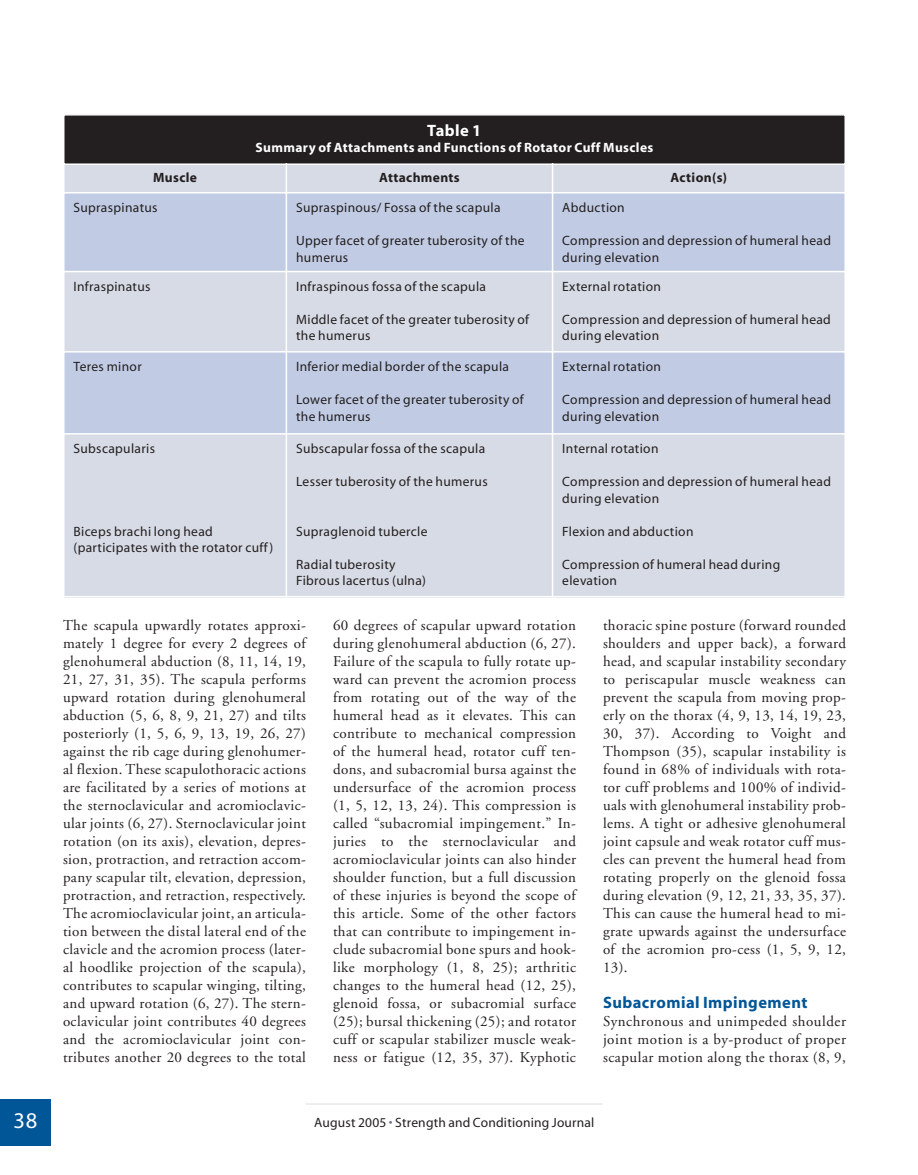
<style>
.page{position:relative;width:918px;height:1175px;background:#fff}
.page>*{position:absolute;margin:0;border:0;box-sizing:border-box;transform-origin:0 0}
.t1{font:22.5px "Myriad";color:#fff}
.t2{font:700 16.5px "Myriad";letter-spacing:.03em;color:#015698}
.t3{font:700 16.5px "Myriad";letter-spacing:.03em;color:#fff}
.t4{font:15px/18px "Adobe Garamond";letter-spacing:.025em;color:#231f20;text-align:justify}
.t5{font:13.5px/16.5px "Myriad";letter-spacing:.025em;color:#231f20}
.t6{font:700 13.5px "Myriad";letter-spacing:.03em;color:#fff}
.t7{font:700 13.5px "Myriad";letter-spacing:.03em;color:#231f20}
.s1{color:#6c7391}
</style>
<div class="page">
<div style="left:0;top:1098px;width:51px;height:47px;background:#015698"></div>
<hr style="left:306px;top:1103px;width:297px;height:1px;background:#e1dbdf">
<div style="left:63px;top:114px;width:782px;height:50px;background:#231f20"></div>
<div style="left:63px;top:164px;width:223px;height:29px;background:#d7dbe5"></div>
<div style="left:286px;top:164px;width:267px;height:29px;background:#d7dbe5"></div>
<div style="left:553px;top:164px;width:293px;height:29px;background:#d7dbe5"></div>
<div style="left:63px;top:193px;width:223px;height:78px;background:#c1cce4"></div>
<div style="left:286px;top:193px;width:267px;height:78px;background:#c1cce4"></div>
<div style="left:553px;top:193px;width:293px;height:78px;background:#c1cce4"></div>
<div style="left:63px;top:271px;width:223px;height:81px;background:#d7dbe5"></div>
<div style="left:286px;top:271px;width:267px;height:81px;background:#d7dbe5"></div>
<div style="left:553px;top:271px;width:293px;height:81px;background:#d7dbe5"></div>
<div style="left:63px;top:352px;width:223px;height:82px;background:#c1cce4"></div>
<div style="left:286px;top:352px;width:267px;height:82px;background:#c1cce4"></div>
<div style="left:553px;top:352px;width:293px;height:82px;background:#c1cce4"></div>
<div style="left:63px;top:434px;width:223px;height:163px;background:#d7dbe5"></div>
<div style="left:286px;top:434px;width:267px;height:163px;background:#d7dbe5"></div>
<div style="left:553px;top:434px;width:293px;height:163px;background:#d7dbe5"></div>
<hr style="left:63px;top:114px;width:1px;height:483px;background:#fff">
<hr style="left:286px;top:163px;width:1px;height:434px;background:#fff">
<hr style="left:552px;top:163px;width:1px;height:434px;background:#fff">
<hr style="left:844px;top:114px;width:2px;height:483px;background:#fff">
<hr style="left:63px;top:114px;width:783px;height:2px;background:#fff">
<hr style="left:63px;top:163px;width:783px;height:2px;background:#fff">
<hr style="left:63px;top:192px;width:783px;height:1px;background:#fff">
<hr style="left:63px;top:271px;width:783px;height:1px;background:#fff">
<hr style="left:63px;top:351px;width:783px;height:1px;background:#fff">
<hr style="left:63px;top:433px;width:783px;height:1px;background:#fff">
<hr style="left:63px;top:596px;width:783px;height:1px;background:#fff">
<p class="t3" style="left:427px;top:124px;width:56px">Table 1</p>
<p class="t6" style="left:256px;top:143px;width:399px">Summary of Attachments and Functions of Rotator Cuff Muscles</p>
<p class="t7" style="left:153px;top:172px;width:45px">Muscle</p>
<p class="t7" style="left:379px;top:172px;width:82px">Attachments</p>
<p class="t7" style="left:671px;top:172px;width:58px">Action(s)</p>
<p class="t5" style="left:74px;top:200px;width:86px">Supraspinatus</p>
<p class="t5" style="left:296px;top:200px;width:206px">Supraspinous/ Fossa of the scapula</p>
<p class="t5" style="left:296px;top:233px;width:230px">Upper facet of greater tuberosity of the humerus</p>
<p class="t5" style="left:562px;top:200px;width:64px">Abduction</p>
<p class="t5" style="left:562px;top:233px;width:270px">Compression and depression of humeral head during elevation</p>
<p class="t5" style="left:74px;top:279px;width:79px">Infraspinatus</p>
<p class="t5" style="left:296px;top:279px;width:191px">Infraspinous fossa of the scapula</p>
<p class="t5" style="left:296px;top:312px;width:235px">Middle facet of the greater tuberosity of the humerus</p>
<p class="t5" style="left:74px;top:359px;width:70px">Teres minor</p>
<p class="t5" style="left:296px;top:359px;width:214px">Inferior medial border of the scapula</p>
<p class="t5" style="left:296px;top:392px;width:229px">Lower facet of the greater tuberosity of the humerus</p>
<p class="t5" style="left:74px;top:441px;width:83px">Subscapularis</p>
<p class="t5" style="left:74px;top:524px;width:201px">Biceps brachi long head (participates with the rotator cuff)</p>
<p class="t5" style="left:296px;top:441px;width:191px">Subscapular fossa of the scapula</p>
<p class="t5" style="left:296px;top:474px;width:193px">Lesser tuberosity of the humerus</p>
<p class="t5" style="left:296px;top:524px;width:133px">Supraglenoid tubercle</p>
<p class="t5" style="left:296px;top:557px;width:132px">Radial tuberosity<br>Fibrous lacertus (ulna)</p>
<p class="t5" style="left:562px;top:279px;width:100px">External rotation</p>
<p class="t5" style="left:562px;top:312px;width:270px">Compression and depression of humeral head during elevation</p>
<p class="t5" style="left:562px;top:359px;width:100px">External rotation</p>
<p class="t5" style="left:562px;top:392px;width:270px">Compression and depression of humeral head during elevation</p>
<p class="t5" style="left:562px;top:441px;width:98px">Internal rotation</p>
<p class="t5" style="left:562px;top:474px;width:270px">Compression and depression of humeral head during elevation</p>
<p class="t5" style="left:562px;top:524px;width:133px">Flexion and abduction</p>
<p class="t5" style="left:562px;top:557px;width:219px">Compression of humeral head during elevation</p>
<p class="t4" style="left:63px;top:618px;width:245px">The scapula upwardly rotates approxi&shy;mately 1 degree for every 2 degrees of glenohumeral abduction (8, 11, 14, 19, 21, 27, 31, 35). The scapula performs upward rotation during glenohumeral abduction (5, 6, 8, 9, 21, 27) and tilts posteriorly (1, 5, 6, 9, 13, 19, 26, 27) against the rib cage during glenohumer&shy;al flexion. These scapulothoracic actions are facilitated by a series of motions at the sternoclavicular and acromioclavic&shy;ular joints (6, 27). Sternoclavicular joint rotation (on its axis), elevation, depres&shy;sion, protraction, and retraction accom&shy;pany scapular tilt, elevation, depression, protraction, and retraction, respectively.<br>The acromioclavicular joint, an articula&shy;tion between the distal lateral end of the clavicle and the acromion process (later&shy;al hoodlike projection of the scapula), contributes to scapular winging, tilting, and upward rotation (6, 27). The stern&shy;oclavicular joint contributes 40 degrees and the acromioclavicular joint con&shy;tributes another 20 degrees to the total</p>
<p class="t4" style="left:333px;top:618px;width:245px">60 degrees of scapular upward rotation during glenohumeral abduction (6, 27).<br>Failure of the scapula to fully rotate up&shy;ward can prevent the acromion process from rotating out of the way of the humeral head as it elevates. This can contribute to mechanical compression of the humeral head, rotator cuff ten&shy;dons, and subacromial bursa against the undersurface of the acromion process (1, 5, 12, 13, 24). This compression is called “subacromial impingement.” In&shy;juries to the sternoclavicular and acromioclavicular joints can also hinder shoulder function, but a full discussion of these injuries is beyond the scope of this article. Some of the other factors that can contribute to impingement in&shy;clude subacromial bone spurs and hook&shy;like morphology (1, 8, 25); arthritic changes to the humeral head (12, 25), glenoid fossa, or subacromial surface (25); bursal thickening (25); and rotator cuff or scapular stabilizer muscle weak&shy;ness or fatigue (12, 35, 37). Kyphotic</p>
<p class="t4" style="left:603px;top:618px;width:245px">thoracic spine posture (forward rounded shoulders and upper back), a forward head, and scapular instability secondary to periscapular muscle weakness can prevent the scapula from moving prop&shy;erly on the thorax (4, 9, 13, 14, 19, 23, 30, 37). According to Voight and Thompson (35), scapular instability is found in 68% of individuals with rota&shy;tor cuff problems and 100% of individ&shy;uals with glenohumeral instability prob&shy;lems. A tight or adhesive glenohumeral joint capsule and weak rotator cuff mus&shy;cles can prevent the humeral head from rotating properly on the glenoid fossa during elevation (9, 12, 21, 33, 35, 37).<br>This can cause the humeral head to mi&shy;grate upwards against the undersurface of the acromion pro-cess (1, 5, 9, 12, 13).</p>
<p class="t2" style="left:603px;top:996px;width:206px">Subacromial Impingement</p>
<p class="t4" style="left:603px;top:1014px;width:245px">Synchronous and unimpeded shoulder joint motion is a by-product of proper scapular motion along the thorax (8, 9,</p>
<h1 class="t1" style="left:14px;top:1111px;width:25px">38</h1>
<p class="t5" style="left:314px;top:1115px;width:282px">August 2005 <span class="s1">•</span> Strength and Conditioning Journal</p>
</div>
